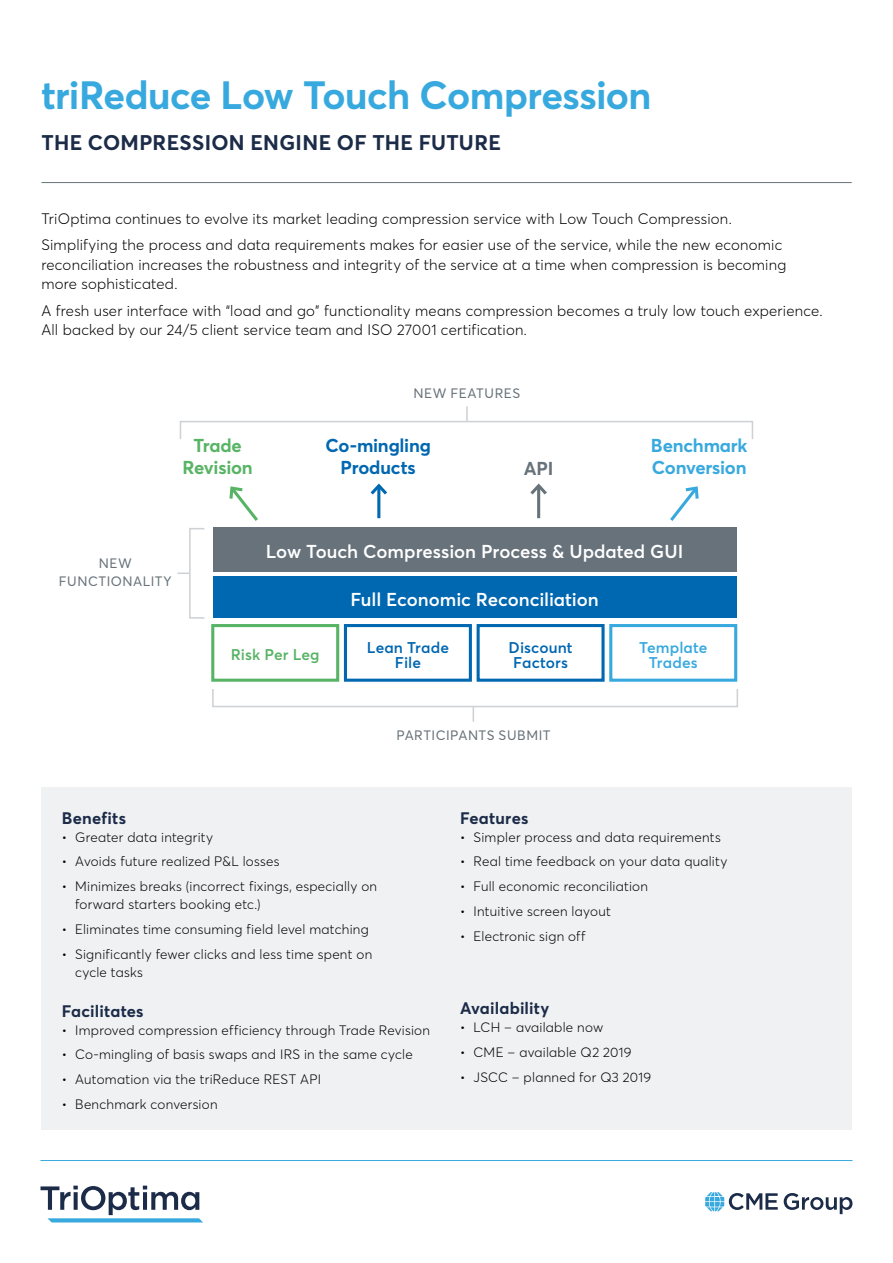
<style>
.page{position:relative;width:893px;height:1263px;background:#fff}
.page>*{position:absolute;margin:0;border:0;box-sizing:border-box;transform-origin:0 0}
.t1{font:700 39px "Averta";letter-spacing:-.015em;color:#38a9de}
.t2{font:700 21px "Averta";letter-spacing:.015em;color:#1b2b48}
.t3{font:600 18.45px "Averta";color:#fff}
.t4{font:700 18.45px/22.2px "Averta";letter-spacing:-.01em;color:#0067b1;text-align:center}
.t5{font:700 18.45px "Averta";letter-spacing:-.01em;color:#38a9de}
.t6{font:700 18.45px/22.2px "Averta";letter-spacing:-.015em;color:#58b465;text-align:center}
.t7{font:700 18.45px "Averta";color:#67727a}
.t8{font:700 16.5px "Averta";letter-spacing:.01em;color:#1b2b48}
.t9{font:600 15.3px/15.3px "Averta";letter-spacing:.005em;color:#0067b1;text-align:center}
.t10{font:600 15.3px/15.3px "Averta";letter-spacing:.005em;color:#38a9de;text-align:center}
.t11{font:600 15.3px "Averta";letter-spacing:.005em;color:#58b465}
.t12{font:300 15px/19.5px "Averta";letter-spacing:.015em;color:#000}
.t13{font:300 13.5px/18px "Averta";letter-spacing:.02em;color:#000}
.t14{font:13.5px/18px "Averta";letter-spacing:.04em;color:#67727a;text-align:center}
</style>
<div class="page">
<hr style="left:40px;top:1160px;width:812px;height:1px;background:#38a9de">
<svg style="left:784px;top:1193px;width:68px;height:21px"></svg>
<svg style="left:705px;top:1192px;width:73px;height:19px"></svg>
<svg style="left:40px;top:1185px;width:163px;height:37px"></svg>
<hr style="left:41px;top:182px;width:811px;height:1px;background:#67727a">
<div style="left:41px;top:787px;width:810px;height:342px;background:#f0f1f2"></div>
<div style="left:180px;top:421px;width:573px;height:19px;border:2px solid #ced2d5"></div>
<div style="left:212px;top:688px;width:526px;height:19px;border:2px solid #ced2d5"></div>
<svg style="left:466px;top:406px;width:2px;height:15px"></svg>
<svg style="left:473px;top:707px;width:1px;height:15px"></svg>
<div style="left:213px;top:527px;width:523px;height:45px;background:#67727a"></div>
<div style="left:211px;top:624px;width:128px;height:58px;border:3px solid #58b465"></div>
<div style="left:344px;top:624px;width:128px;height:58px;border:3px solid #0067b1"></div>
<div style="left:477px;top:624px;width:128px;height:58px;border:3px solid #0067b1"></div>
<div style="left:609px;top:624px;width:128px;height:58px;border:3px solid #38a9de"></div>
<div style="left:213px;top:576px;width:523px;height:42px;background:#0067b1"></div>
<div style="left:189px;top:528px;width:16px;height:91px;border:2px solid #ced2d5"></div>
<svg style="left:178px;top:572px;width:11px;height:2px"></svg>
<svg style="left:229px;top:486px;width:29px;height:35px"></svg>
<svg style="left:670px;top:486px;width:29px;height:35px"></svg>
<hr style="left:377px;top:486px;width:3px;height:32px;background:#0067b1">
<svg style="left:370px;top:483px;width:17px;height:15px"></svg>
<hr style="left:537px;top:486px;width:3px;height:32px;background:#67727a">
<svg style="left:530px;top:483px;width:17px;height:15px"></svg>
<h1 class="t1" style="left:41px;top:68px;width:612px">triReduce Low Touch Compression</h1>
<h2 class="t2" style="left:42px;top:127px;width:461px">THE COMPRESSION ENGINE OF THE FUTURE</h2>
<p class="t12" style="left:41px;top:205px;width:742px;line-height:26.2px">TriOptima continues to evolve its market leading compression service with Low Touch Compression.<br>Simplifying the process and data requirements makes for easier use of the service, while the new economic</p>
<p class="t12" style="left:41px;top:254px;width:746px">reconciliation increases the robustness and integrity of the service at a time when compression is becoming more sophisticated.</p>
<p class="t12" style="left:41px;top:300px;width:782px">A fresh user interface with “load and go” functionality means compression becomes a truly low touch experience.<br>All backed by our 24/5 client service team and ISO 27001 certification.</p>
<p class="t14" style="left:414px;top:383px;width:108px">NEW FEATURES</p>
<h3 class="t6" style="left:183px;top:433px;width:72px">Trade<br>Revision</h3>
<h3 class="t4" style="left:325px;top:433px;width:107px">Co-mingling<br>Products</h3>
<h3 class="t5" style="left:651px;top:432px;width:98px">Benchmark</h3>
<h3 class="t7" style="left:524px;top:455px;width:31px">API</h3>
<h3 class="t5" style="left:652px;top:455px;width:96px">Conversion</h3>
<p class="t14" style="left:59px;top:554px;width:114px">NEW<br>FUNCTIONALITY</p>
<h3 class="t3" style="left:266px;top:539px;width:419px">Low Touch Compression Process &amp; Updated GUI</h3>
<h3 class="t3" style="left:351px;top:587px;width:250px">Full Economic Reconciliation</h3>
<p class="t11" style="left:231px;top:644px;width:90px">Risk Per Leg</p>
<p class="t9" style="left:367px;top:639px;width:84px">Lean Trade<br>File</p>
<p class="t9" style="left:509px;top:639px;width:65px;text-align:left">Discount<br>Factors</p>
<p class="t10" style="left:639px;top:639px;width:70px">Template<br>Trades</p>
<p class="t14" style="left:397px;top:726px;width:156px">PARTICIPANTS SUBMIT</p>
<p class="t8" style="left:62px;top:806px;width:66px">Benefits</p>
<p class="t13" style="left:62px;top:827px;width:153px">• Greater data integrity</p>
<p class="t13" style="left:62px;top:852px;width:219px">• Avoids future realized P&amp;L losses</p>
<p class="t13" style="left:75px;top:877px;width:303px;text-indent:-14px">• Minimizes breaks (incorrect fixings, especially on forward starters booking etc.)</p>
<p class="t13" style="left:62px;top:919px;width:309px">• Eliminates time consuming field level matching</p>
<p class="t13" style="left:75px;top:944px;width:299px;text-indent:-14px">• Significantly fewer clicks and less time spent on cycle tasks</p>
<p class="t8" style="left:62px;top:999px;width:83px">Facilitates</p>
<p class="t13" style="left:62px;top:1020px;width:370px">• Improved compression efficiency through Trade Revision</p>
<p class="t13" style="left:62px;top:1045px;width:353px">• Co-mingling of basis swaps and IRS in the same cycle</p>
<p class="t13" style="left:62px;top:1070px;width:261px">• Automation via the triReduce REST API</p>
<p class="t13" style="left:62px;top:1094px;width:157px">• Benchmark conversion</p>
<p class="t8" style="left:460px;top:806px;width:70px">Features</p>
<p class="t13" style="left:460px;top:827px;width:262px">• Simpler process and data requirements</p>
<p class="t13" style="left:460px;top:852px;width:269px">• Real time feedback on your data quality</p>
<p class="t13" style="left:460px;top:877px;width:189px">• Full economic reconciliation</p>
<p class="t13" style="left:460px;top:901px;width:152px">• Intuitive screen layout</p>
<p class="t13" style="left:460px;top:926px;width:127px">• Electronic sign off</p>
<p class="t8" style="left:460px;top:997px;width:91px">Availability</p>
<p class="t13" style="left:460px;top:1018px;width:145px">• LCH – available now</p>
<p class="t13" style="left:460px;top:1043px;width:173px">• CME – available Q2 2019</p>
<p class="t13" style="left:460px;top:1067px;width:193px">• JSCC – planned for Q3 2019</p>
</div>
